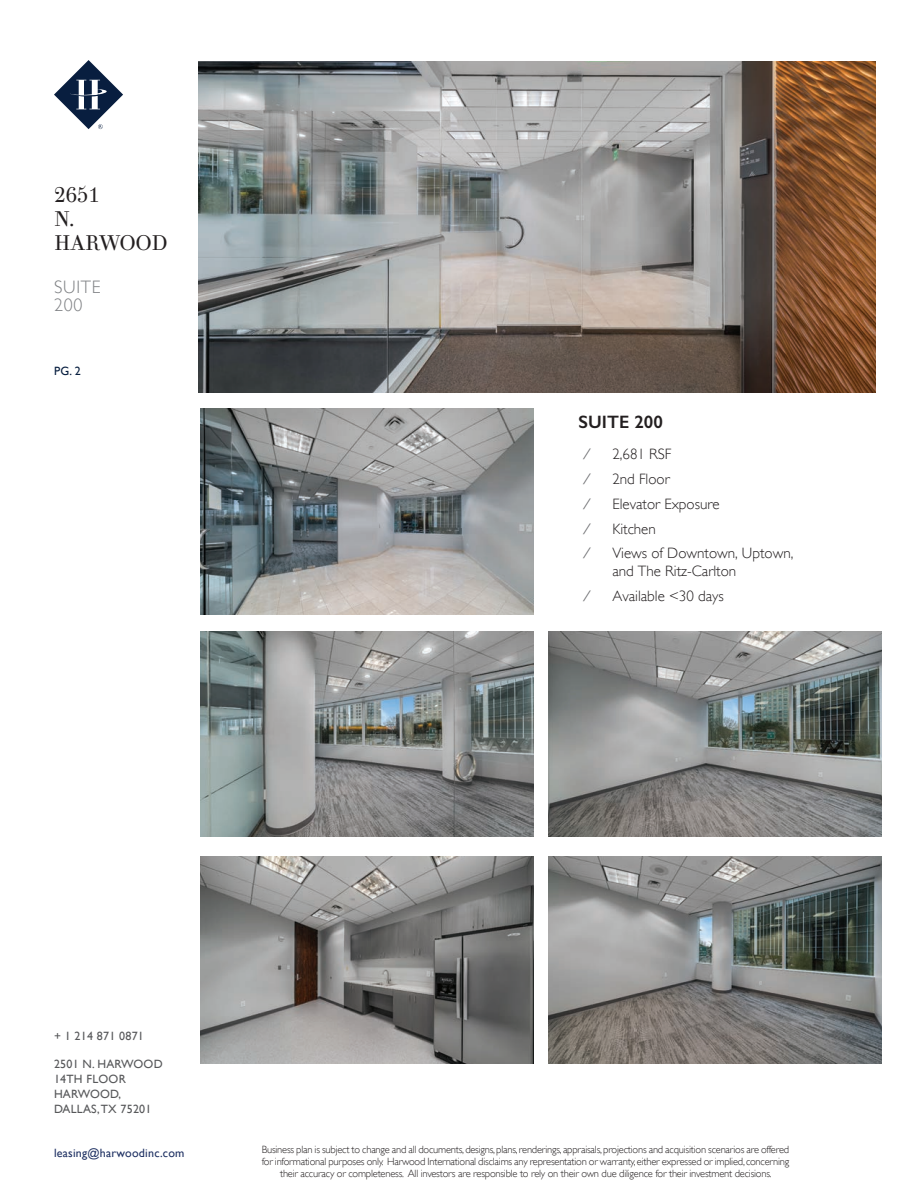
<style>
.page{position:relative;width:918px;height:1188px;background:#fff}
.page>*{position:absolute;margin:0;border:0;box-sizing:border-box;transform-origin:0 0}
.t1{font:21px/24px "Theano Didot";letter-spacing:-.02em;color:#231f20}
.t2{font:300 18px/18px "Gill Sans";letter-spacing:.04em;color:#808285}
.t3{font:600 18px "Gill Sans";color:#231f20}
.t4{font:300 15px/18px "Gill Sans";color:#231f20}
.t5{font:15px "Gill Sans";color:#6c6d70}
.t6{font:12px/15px "Gill Sans";letter-spacing:.02em;color:#57585a}
.t7{font:12px "Gill Sans";letter-spacing:.02em;color:#1e3062}
.t8{font:12px "Gill Sans";color:#071e3f}
.t9{font:300 10.5px/12px "Gill Sans";letter-spacing:-.02em;color:#231f20;text-align:center}
</style>
<div class="page">
<img style="left:201px;top:409px;width:333px;height:205px">
<img style="left:199px;top:62px;width:676px;height:330px">
<img style="left:201px;top:631px;width:333px;height:206px">
<img style="left:549px;top:631px;width:332px;height:206px">
<img style="left:201px;top:856px;width:333px;height:208px">
<img style="left:549px;top:856px;width:332px;height:208px">
<svg style="left:54px;top:60px;width:69px;height:69px"></svg>
<h1 class="t1" style="left:54px;top:183px;width:115px">2651<br>N.<br>HARWOOD</h1>
<h2 class="t2" style="left:54px;top:278px;width:48px">SUITE<br>200</h2>
<p class="t8" style="left:54px;top:364px;width:28px">PG. 2</p>
<h2 class="t3" style="left:579px;top:411px;width:86px">SUITE 200</h2>
<h3 class="t5" style="left:585px;top:446px;width:4px">⁄</h3>
<h3 class="t4" style="left:612px;top:445px;width:61px">2,681 RSF</h3>
<h3 class="t5" style="left:585px;top:470px;width:4px">⁄</h3>
<h3 class="t4" style="left:612px;top:470px;width:59px">2nd Floor</h3>
<h3 class="t5" style="left:585px;top:495px;width:4px">⁄</h3>
<h3 class="t4" style="left:612px;top:495px;width:109px">Elevator Exposure</h3>
<h3 class="t5" style="left:585px;top:520px;width:4px">⁄</h3>
<h3 class="t4" style="left:612px;top:520px;width:45px">Kitchen</h3>
<h3 class="t5" style="left:585px;top:545px;width:4px">⁄</h3>
<h3 class="t4" style="left:612px;top:544px;width:182px">Views of Downtown, Uptown, and The Ritz-Carlton</h3>
<h3 class="t5" style="left:585px;top:587px;width:4px">⁄</h3>
<h3 class="t4" style="left:612px;top:587px;width:113px">Available &lt;30 days</h3>
<p class="t6" style="left:54px;top:1028px;width:91px">+ 1 214 871 0871</p>
<p class="t6" style="left:54px;top:1057px;width:110px">2501 N. HARWOOD<br>14TH FLOOR<br>HARWOOD,<br>DALLAS, TX 75201</p>
<p class="t7" style="left:54px;top:1146px;width:132px">leasing@harwoodinc.com</p>
<p class="t9" style="left:262px;top:1144px;width:529px">Business plan is subject to change and all documents, designs, plans, renderings, appraisals, projections and acquisition scenarios are offered for informational purposes only. Harwood International disclaims any representation or warranty, either expressed or implied, concerning their accuracy or completeness. All investors are responsible to rely on their own due diligence for their investment decisions.</p>
</div>
